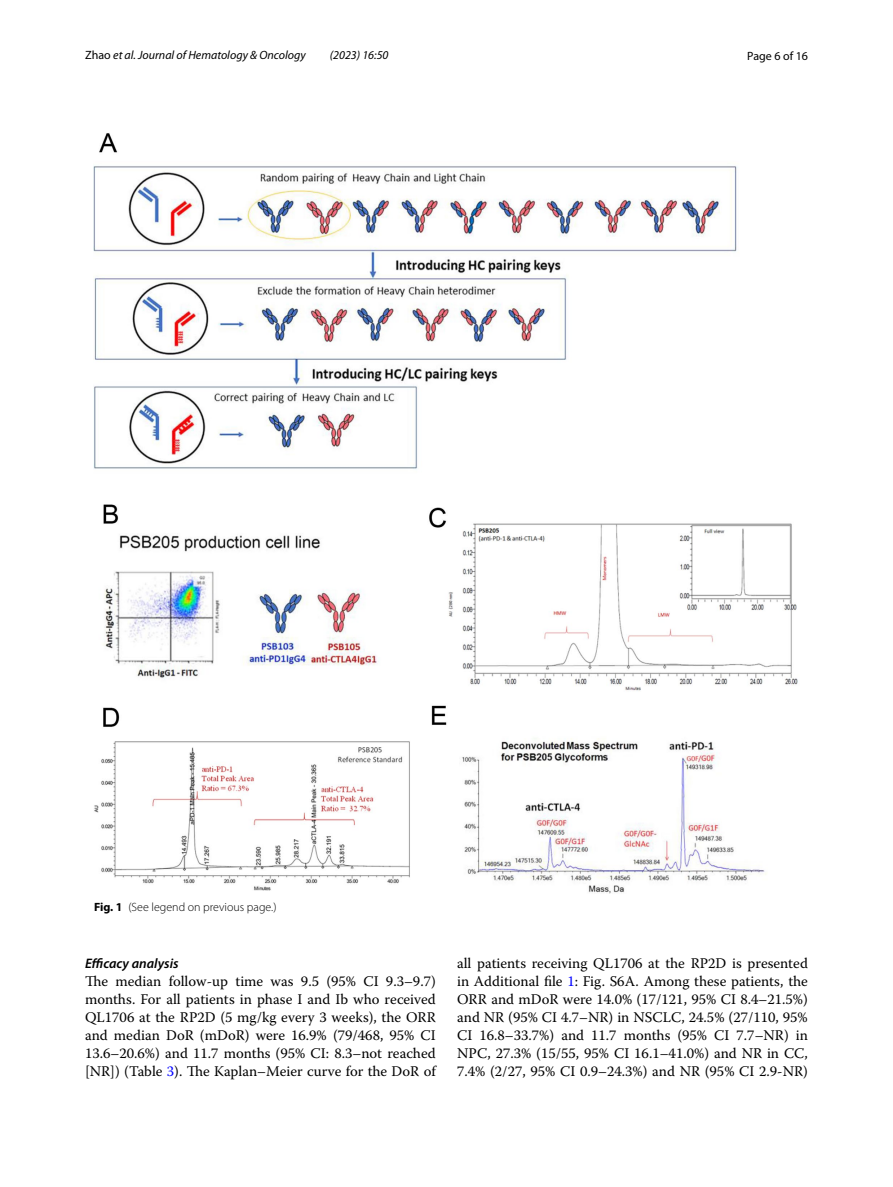
<style>
.page{position:relative;width:893px;height:1187px;background:#fff}
.page>*{position:absolute;margin:0;border:0;box-sizing:border-box;transform-origin:0 0}
.t1{font:14.7px/18px "Warnock Pro";color:#000;text-align:justify}
.t2{font:italic 600 13.8px "Myriad Pro";color:#000}
.t3{font:italic 12px "Myriad Pro";color:#000}
.t4{font:300 12px "Myriad Pro";color:#000}
.t5{font:12px "Myriad Pro";color:#000}
.s1{font-style:normal}
.s2{font-weight:700}
.s3{color:#00f}
</style>
<div class="page">
<img style="left:94px;top:133px;width:704px;height:761px">
<p class="t3" style="left:85px;top:48px;width:222px"><span class="s1">Zhao</span> et al. Journal of Hematology &amp; Oncology</p>
<p class="t3" style="left:330px;top:48px;width:60px">(2023) 16:50</p>
<p class="t5" style="left:747px;top:48px;width:62px">Page 6 of 16</p>
<p class="t4" style="left:94px;top:900px;width:184px"><span class="s2">Fig. 1</span> (See legend on previous page.)</p>
<p class="t2" style="left:85px;top:954px;width:95px">Efficacy analysis</p>
<p class="t1" style="left:85px;top:971px;width:352px">The median follow-up time was 9.5 (95% CI 9.3–9.7) months. For all patients in phase I and Ib who received QL1706 at the RP2D (5 mg/kg every 3 weeks), the ORR and median DoR (mDoR) were 16.9% (79/468, 95% CI 13.6–20.6%) and 11.7 months (95% CI: 8.3–not reached [NR]) (Table <span class="s3">3</span>). The Kaplan–Meier curve for the DoR of</p>
<p class="t1" style="left:457px;top:953px;width:352px">all patients receiving QL1706 at the RP2D is presented in Additional file <span class="s3">1</span>: Fig. S6A. Among these patients, the ORR and mDoR were 14.0% (17/121, 95% CI 8.4–21.5%) and NR (95% CI 4.7–NR) in NSCLC, 24.5% (27/110, 95% CI 16.8–33.7%) and 11.7 months (95% CI 7.7–NR) in NPC, 27.3% (15/55, 95% CI 16.1–41.0%) and NR in CC, 7.4% (2/27, 95% CI 0.9–24.3%) and NR (95% CI 2.9-NR)</p>
</div>
